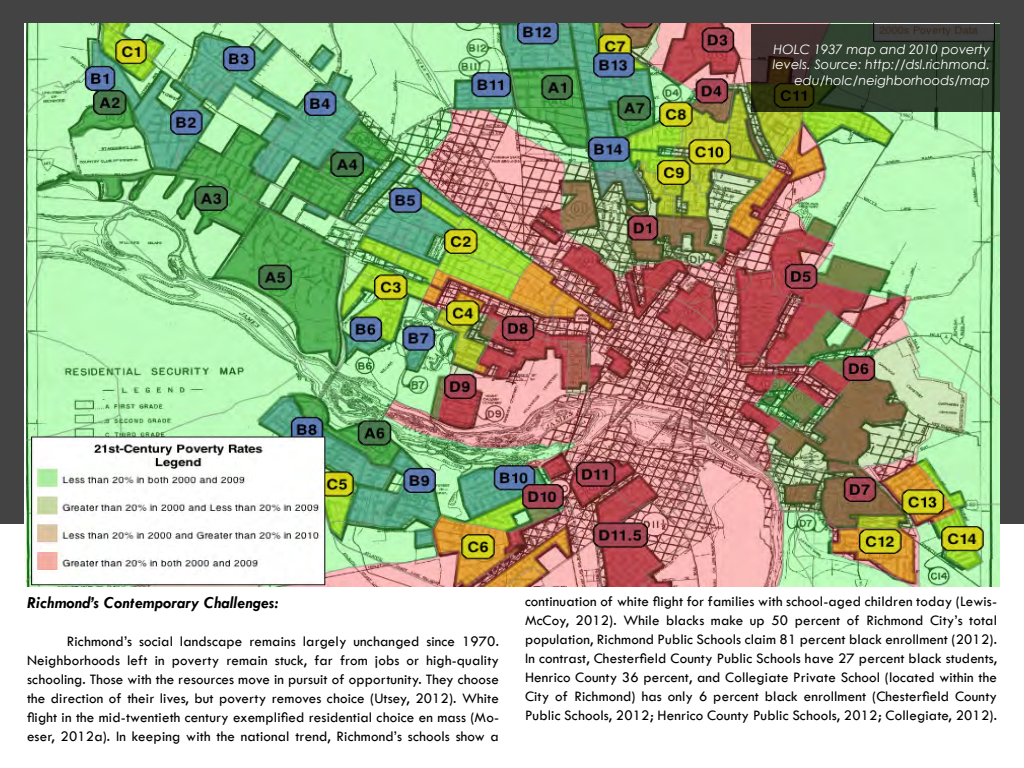
<style>
.page{position:relative;width:1024px;height:768px;background:#fff}
.page>*{position:absolute;margin:0;border:0;box-sizing:border-box;transform-origin:0 0}
.t1{font:italic 700 17px "Tw Cen";letter-spacing:.01em;color:#000}
.t2{font:15px/19px "Tw Cen";letter-spacing:.01em;color:#000;text-align:justify}
.t3{font:italic 13px/15.6px "Century Gothic";color:#fff;text-align:right}
</style>
<div class="page">
<div style="left:0;top:0;width:1024px;height:524px;background:#434343"></div>
<img style="left:24px;top:24px;width:976px;height:562px">
<svg style="left:751px;top:24px;width:249px;height:88px;background:#31392a"></svg>
<p class="t3" style="left:773px;top:41px;width:219px">HOLC 1937 map and 2010 poverty levels. Source: http://dsl.richmond. edu/holc/neighborhoods/map</p>
<p class="t1" style="left:27px;top:592px;width:253px">Richmond’s Contemporary Challenges:</p>
<p class="t2" style="left:27px;top:631px;width:474px;text-indent:40px">Richmond’s social landscape remains largely unchanged since 1970.<br>Neighborhoods left in poverty remain stuck, far from jobs or high-quality schooling. Those with the resources move in pursuit of opportunity. They choose the direction of their lives, but poverty removes choice (Utsey, 2012). White flight in the mid-twentieth century exemplified residential choice en mass (Mo&shy;eser, 2012a). In keeping with the national trend, Richmond’s schools show a</p>
<p class="t2" style="left:525px;top:592px;width:474px">continuation of white flight for families with school-aged children today (Lewis-McCoy, 2012). While blacks make up 50 percent of Richmond City’s total population, Richmond Public Schools claim 81 percent black enrollment (2012).<br>In contrast, Chesterfield County Public Schools have 27 percent black students, Henrico County 36 percent, and Collegiate Private School (located within the City of Richmond) has only 6 percent black enrollment (Chesterfield County Public Schools, 2012; Henrico County Public Schools, 2012; Collegiate, 2012).</p>
</div>
